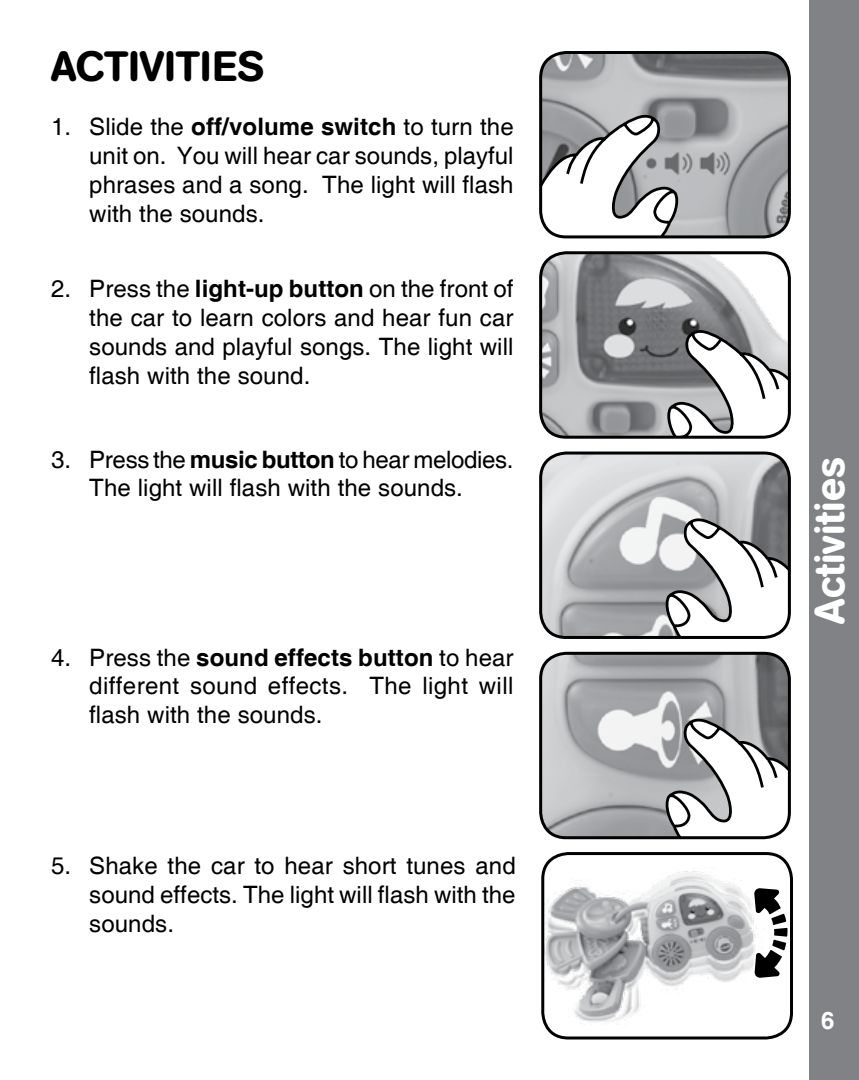
<style>
.page{position:relative;width:859px;height:1080px;background:#fff}
.page>*{position:absolute;margin:0;border:0;box-sizing:border-box;transform-origin:0 0}
.t1{font:500 42px "AG Book Rounded";color:#000}
.t2{font:500 42px "AG Book Rounded";color:#fff}
.t3{font:24px/28.8px "Helvetica";letter-spacing:.005em;color:#000;text-align:justify}
.t4{font:700 24px "Helvetica";color:#fff}
.s1{font-weight:700}
</style>
<div class="page">
<div style="left:809px;top:0;width:50px;height:1080px;background:#808285"></div>
<img style="left:542px;top:52px;width:247px;height:185px">
<svg style="left:542px;top:111px;width:138px;height:126px"></svg>
<div style="left:539px;top:51px;width:252px;height:187px;border:3px solid #000;border-radius:26px"></div>
<img style="left:542px;top:254px;width:245px;height:182px">
<svg style="left:666px;top:327px;width:122px;height:109px"></svg>
<div style="left:539px;top:251px;width:252px;height:188px;border:3px solid #000;border-radius:26px"></div>
<img style="left:541px;top:453px;width:247px;height:183px">
<svg style="left:664px;top:515px;width:124px;height:121px"></svg>
<div style="left:539px;top:452px;width:252px;height:187px;border:3px solid #000;border-radius:26px"></div>
<img style="left:542px;top:653px;width:246px;height:185px">
<svg style="left:664px;top:715px;width:124px;height:123px"></svg>
<div style="left:539px;top:652px;width:252px;height:187px;border:3px solid #000;border-radius:26px"></div>
<div style="left:541px;top:852px;width:252px;height:188px;border:3px solid #000;border-radius:26px"></div>
<img style="left:541px;top:867px;width:210px;height:157px">
<svg style="left:751px;top:886px;width:39px;height:95px"></svg>
<h1 class="t1" style="left:51px;top:42px;width:215px">ACTIVITIES</h1>
<p class="t3" style="left:89px;top:113px;width:426px;text-indent:-38px">1. Slide the <span class="s1">off/volume switch</span> to turn the unit on. You will hear car sounds, playful phrases and a song. The light will flash with the sounds.</p>
<p class="t3" style="left:89px;top:275px;width:426px;text-indent:-38px">2. Press the <span class="s1">light-up button</span> on the front of the car to learn colors and hear fun car sounds and playful songs. The light will flash with the sound.</p>
<p class="t3" style="left:51px;top:446px;width:464px;text-align:center">3. Press the <span class="s1">music button</span> to hear melodies.<br>The light will flash with the sounds.</p>
<p class="t3" style="left:89px;top:644px;width:426px;text-indent:-38px">4. Press the <span class="s1">sound effects button</span> to hear different sound effects. The light will flash with the sounds.</p>
<p class="t3" style="left:89px;top:852px;width:428px;text-indent:-38px">5. Shake the car to hear short tunes and sound effects. The light will flash with the sounds.</p>
<h1 class="t2" style="left:805px;top:624px;width:168px;rotate:-90deg">Activities</h1>
<p class="t4" style="left:821px;top:1006px;width:15px">6</p>
</div>
